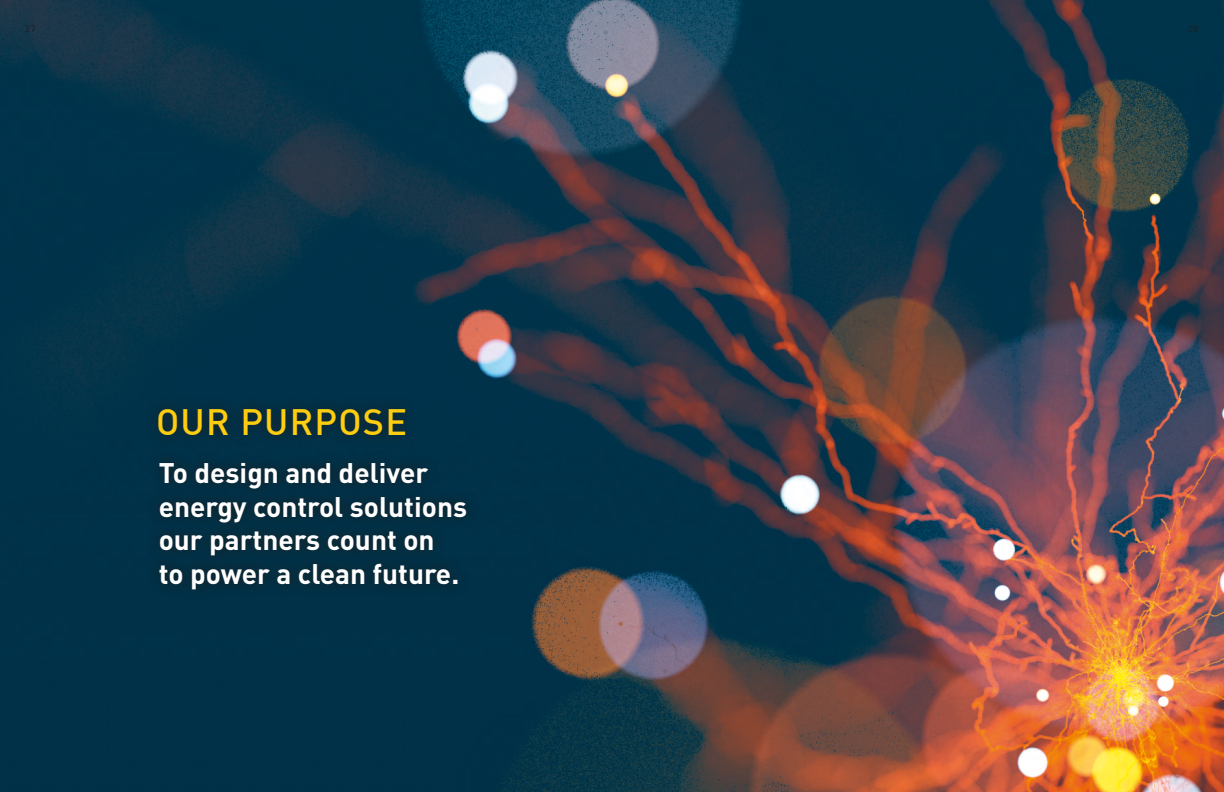
<style>
.page{position:relative;width:1224px;height:792px;background:#fff}
.page>*{position:absolute;margin:0;border:0;box-sizing:border-box;transform-origin:0 0}
._01_Headline_36{font:500 36px "DINOT";letter-spacing:.035em;color:#ffcd10}
._02_Subline_Introtext_14{font:700 28px/33.6px "DINOT";color:#fff}
.t1{font:9px "DINOT";color:#1d1d1b}
</style>
<div class="page">
<img style="left:0;top:0;width:1224px;height:792px">
<div style="left:148px;top:450px;width:330px;height:151px;background:#042e42"></div>
<div style="left:146px;top:397px;width:271px;height:50px;background:#042e42"></div>
<p class="t1" style="left:26px;top:22px;width:11px">27</p>
<p class="t1" style="left:1188px;top:22px;width:12px">28</p>
<p class="_01_Headline_36" style="left:156px;top:394px;width:252px">OUR PURPOSE</p>
<p class="_02_Subline_Introtext_14" style="left:159px;top:455px;width:310px">To design and deliver energy control solutions our partners count on<br>to power a clean future.</p>
</div>
